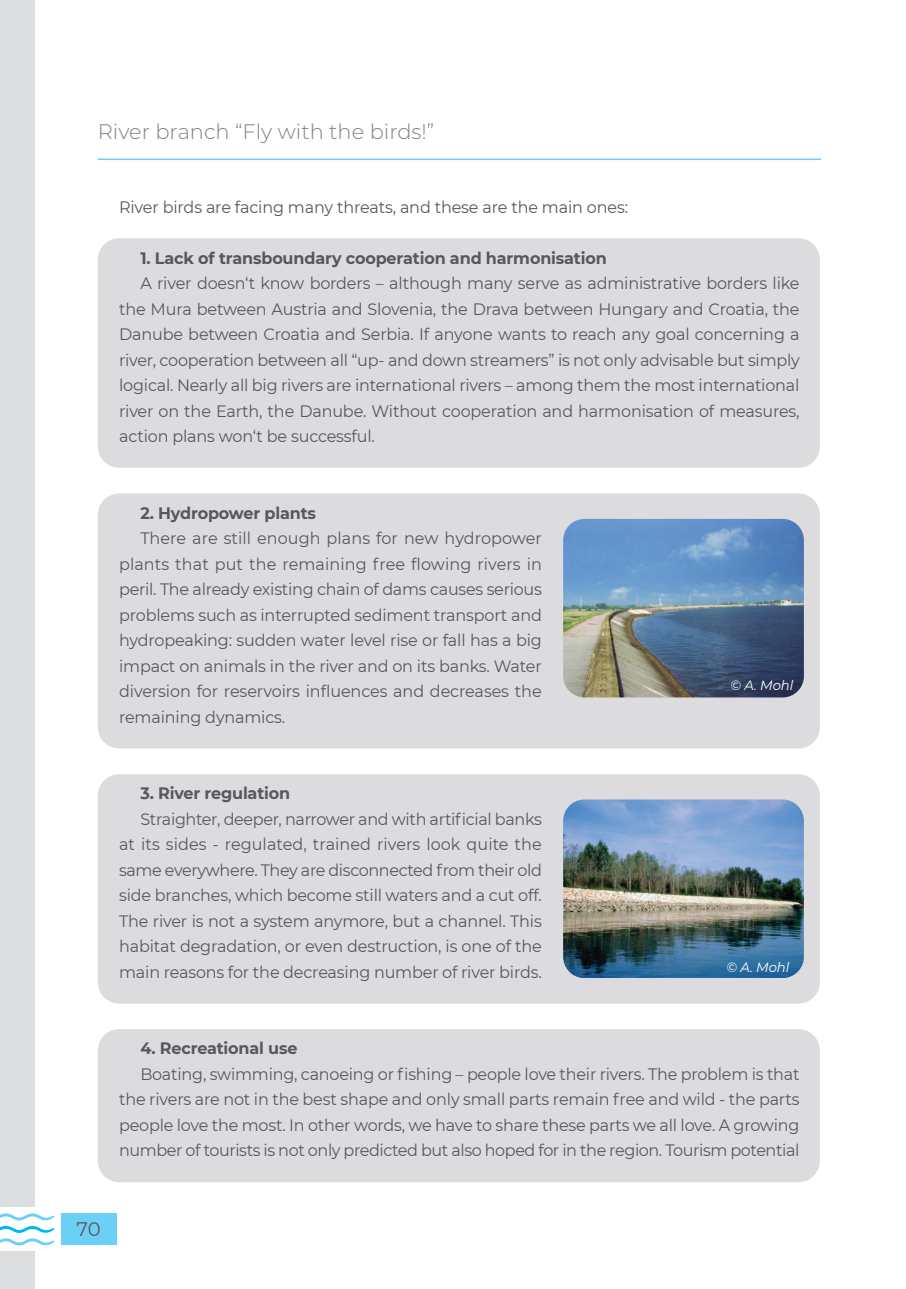
<style>
.page{position:relative;width:906px;height:1289px;background:#fff}
.page>*{position:absolute;margin:0;border:0;box-sizing:border-box;transform-origin:0 0}
.t1{font:300 21px "Montserrat";color:#808285}
.t2{font:19.5px "Montserrat";color:#57585a}
.t3{font:16.5px/25.5px "Montserrat";letter-spacing:-.01em;color:#57585a;text-align:justify}
.t4{font:700 16.5px "Montserrat";letter-spacing:-.01em;color:#57585a}
.t5{font:italic 13.5px "Montserrat";letter-spacing:-.01em;color:#fff}
</style>
<div class="page">
<div style="left:61px;top:1213px;width:55px;height:32px;background:#6bcff6"></div>
<svg style="left:0;top:1213px;width:54px;height:32px"></svg>
<div style="left:0;top:0;width:34px;height:1205px;background:#dcdddf"></div>
<div style="left:0;top:1251px;width:34px;height:37px;background:#dcdddf"></div>
<hr style="left:98px;top:158px;width:723px;height:2px;background:#6bcff6">
<div style="left:98px;top:1029px;width:722px;height:153px;background:#dcdcde;border-radius:21px"></div>
<div style="left:98px;top:774px;width:722px;height:229px;background:#dcdcde;border-radius:21px"></div>
<div style="left:98px;top:493px;width:722px;height:255px;background:#dcdcde;border-radius:21px"></div>
<div style="left:98px;top:238px;width:722px;height:230px;background:#dcdcde;border-radius:21px"></div>
<img style="left:563px;top:519px;width:241px;height:178px">
<img style="left:563px;top:799px;width:241px;height:178px">
<p class="t1" style="left:98px;top:118px;width:338px">River branch “Fly with the birds!”</p>
<p class="t3" style="left:119px;top:193px;width:510px">River birds are facing many threats, and these are the main ones:</p>
<p class="t4" style="left:140px;top:246px;width:468px">1. Lack of transboundary cooperation and harmonisation</p>
<p class="t3" style="left:119px;top:270px;width:682px;text-indent:21px">A river doesn‘t know borders – although many serve as administrative borders like the Mura between Austria and Slovenia, the Drava between Hungary and Croatia, the Danube between Croatia and Serbia. If anyone wants to reach any goal concerning a river, cooperation between all “up- and down streamers” is not only advisable but simply logical. Nearly all big rivers are international rivers – among them the most international river on the Earth, the Danube. Without cooperation and harmonisation of measures, action plans won‘t be successful.</p>
<p class="t4" style="left:140px;top:501px;width:177px">2. Hydropower plants</p>
<p class="t3" style="left:119px;top:525px;width:424px;text-indent:21px">There are still enough plans for new hydropower plants that put the remaining free flowing rivers in peril. The already existing chain of dams causes serious problems such as interrupted sediment transport and hydropeaking: sudden water level rise or fall has a big impact on animals in the river and on its banks. Water diversion for reservoirs influences and decreases the remaining dynamics.</p>
<p class="t4" style="left:140px;top:781px;width:151px">3. River regulation</p>
<p class="t3" style="left:119px;top:805px;width:424px;text-indent:21px">Straighter, deeper, narrower and with artificial banks at its sides - regulated, trained rivers look quite the same everywhere. They are disconnected from their old side branches, which become still waters and a cut off.<br>The river is not a system anymore, but a channel. This habitat degradation, or even destruction, is one of the main reasons for the decreasing number of river birds.</p>
<p class="t5" style="left:730px;top:675px;width:64px">© A. Mohl</p>
<p class="t5" style="left:726px;top:957px;width:64px">© A. Mohl</p>
<p class="t4" style="left:140px;top:1036px;width:159px">4. Recreational use</p>
<p class="t3" style="left:119px;top:1060px;width:682px;text-indent:21px">Boating, swimming, canoeing or fishing – people love their rivers. The problem is that the rivers are not in the best shape and only small parts remain free and wild - the parts people love the most. In other words, we have to share these parts we all love. A growing number of tourists is not only predicted but also hoped for in the region. Tourism potential</p>
<p class="t2" style="left:77px;top:1215px;width:26px">70</p>
</div>
